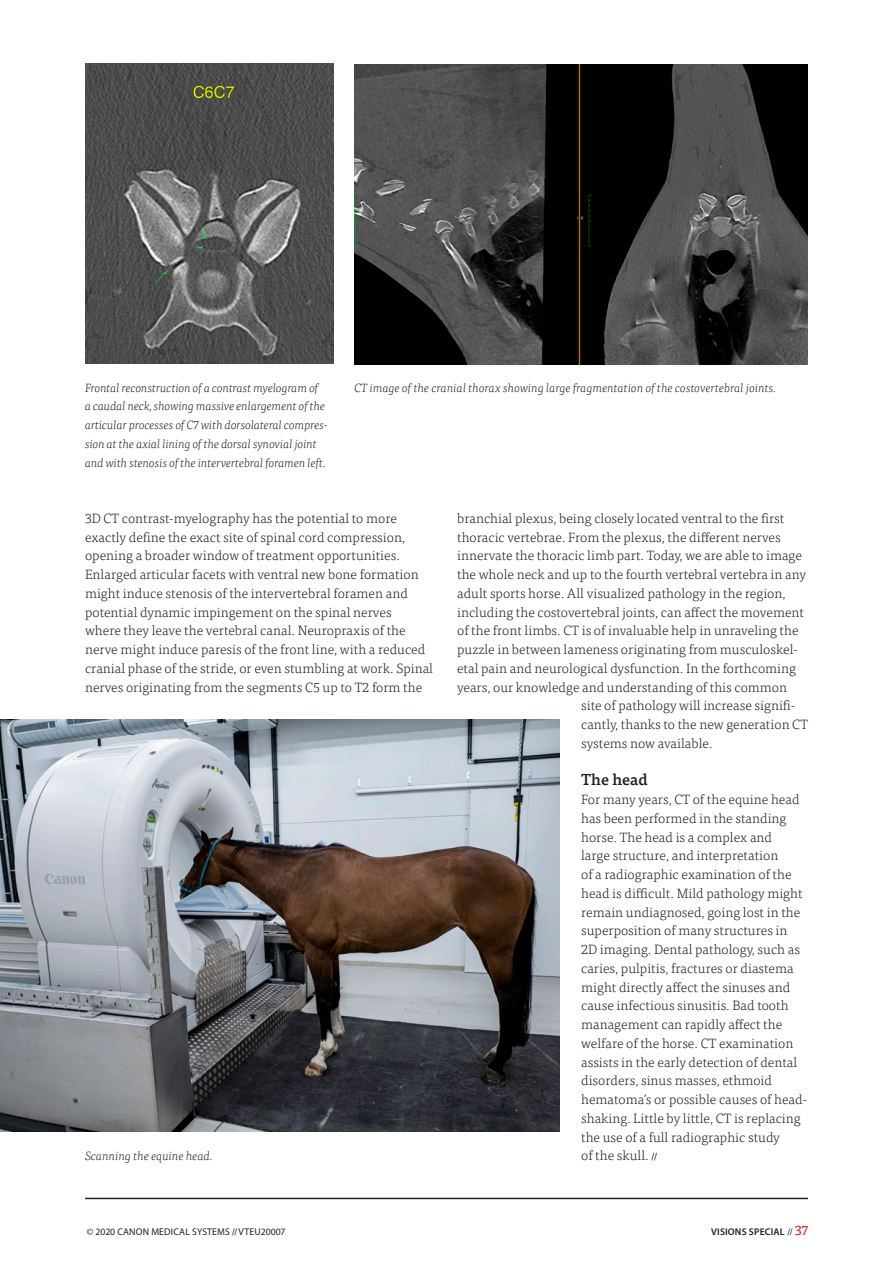
<style>
.page{position:relative;width:893px;height:1263px;background:#fff}
.page>*{position:absolute;margin:0;border:0;box-sizing:border-box;transform-origin:0 0}
.t1{font:500 15.75px "Tisa Pro";color:#231f20}
.t2{font:300 13.5px/18.8px "Tisa Pro";color:#231f20}
.t3{font:italic 300 12px/18.8px "Tisa Pro";letter-spacing:-.01em;color:#231f20}
.t4{font:9.75px "Myriad Pro";letter-spacing:.015em;color:#231f20}
.t5{font:600 9.75px "Myriad Pro";letter-spacing:.015em;color:#231f20}
.s1{font-family:"Myriad Pro";font-weight:400;font-size:10.5px}
.s2{font-weight:400}
.s3{font-family:"Tisa Pro";font-weight:400;font-size:13.5px;color:#e21a21}
</style>
<div class="page">
<hr style="left:85px;top:1198px;width:723px;height:1px;background:#231f20">
<img style="left:0;top:720px;width:560px;height:412px">
<img style="left:85px;top:64px;width:248px;height:299px">
<img style="left:354px;top:65px;width:454px;height:299px">
<p class="t3" style="left:85px;top:377px;width:244px">Frontal reconstruction of a contrast myelogram of<br>a caudal neck, showing massive enlargement of the articular processes of C7 with dorsolateral compres&shy;sion at the axial lining of the dorsal synovial joint and with stenosis of the intervertebral foramen left.</p>
<p class="t3" style="left:354px;top:377px;width:423px">CT image of the cranial thorax showing large fragmentation of the costovertebral joints.</p>
<p class="t2" style="left:85px;top:508px;width:350px">3D CT contrast-myelography has the potential to more exactly define the exact site of spinal cord compression, opening a broader window of treatment opportunities.<br>Enlarged articular facets with ventral new bone formation might induce stenosis of the intervertebral foramen and potential dynamic impingement on the spinal nerves<br>where they leave the vertebral canal. Neuropraxis of the nerve might induce paresis of the front line, with a reduced cranial phase of the stride, or even stumbling at work. Spinal nerves originating from the segments C5 up to T2 form the</p>
<p class="t3" style="left:85px;top:1146px;width:129px">Scanning the equine head.</p>
<p class="t2" style="left:457px;top:508px;width:351px">branchial plexus, being closely located ventral to the first thoracic vertebrae. From the plexus, the different nerves innervate the thoracic limb part. Today, we are able to image the whole neck and up to the fourth vertebral vertebra in any adult sports horse. All visualized pathology in the region, including the costovertebral joints, can affect the movement of the front limbs. CT is of invaluable help in unraveling the puzzle in between lameness originating from musculoskel&shy;etal pain and neurological dysfunction. In the forthcoming years, our knowledge and understanding of this common</p>
<p class="t2" style="left:581px;top:696px;width:228px">site of pathology will increase signifi&shy;cantly, thanks to the new generation CT systems now available.</p>
<p class="t1" style="left:581px;top:768px;width:68px">The head</p>
<p class="t2" style="left:581px;top:789px;width:228px">For many years, CT of the equine head has been performed in the standing horse. The head is a complex and<br>large structure, and interpretation<br>of a radiographic examination of the head is difficult. Mild pathology might remain undiagnosed, going lost in the superposition of many structures in<br>2D imaging. Dental pathology, such as caries, pulpitis, fractures or diastema might directly affect the sinuses and cause infectious sinusitis. Bad tooth management can rapidly affect the welfare of the horse. CT examination assists in the early detection of dental disorders, sinus masses, ethmoid hematoma’s or possible causes of head&shy;shaking. Little by little, CT is replacing the use of a full radiographic study<br>of the skull. <span class="s1">//</span></p>
<p class="t4" style="left:87px;top:1226px;width:200px">© 2020 CANON MEDICAL SYSTEMS //VTEU20007</p>
<p class="t5" style="left:711px;top:1226px;width:99px">VISIONS SPECIAL <span class="s2">//</span> <span class="s3">37</span></p>
</div>
